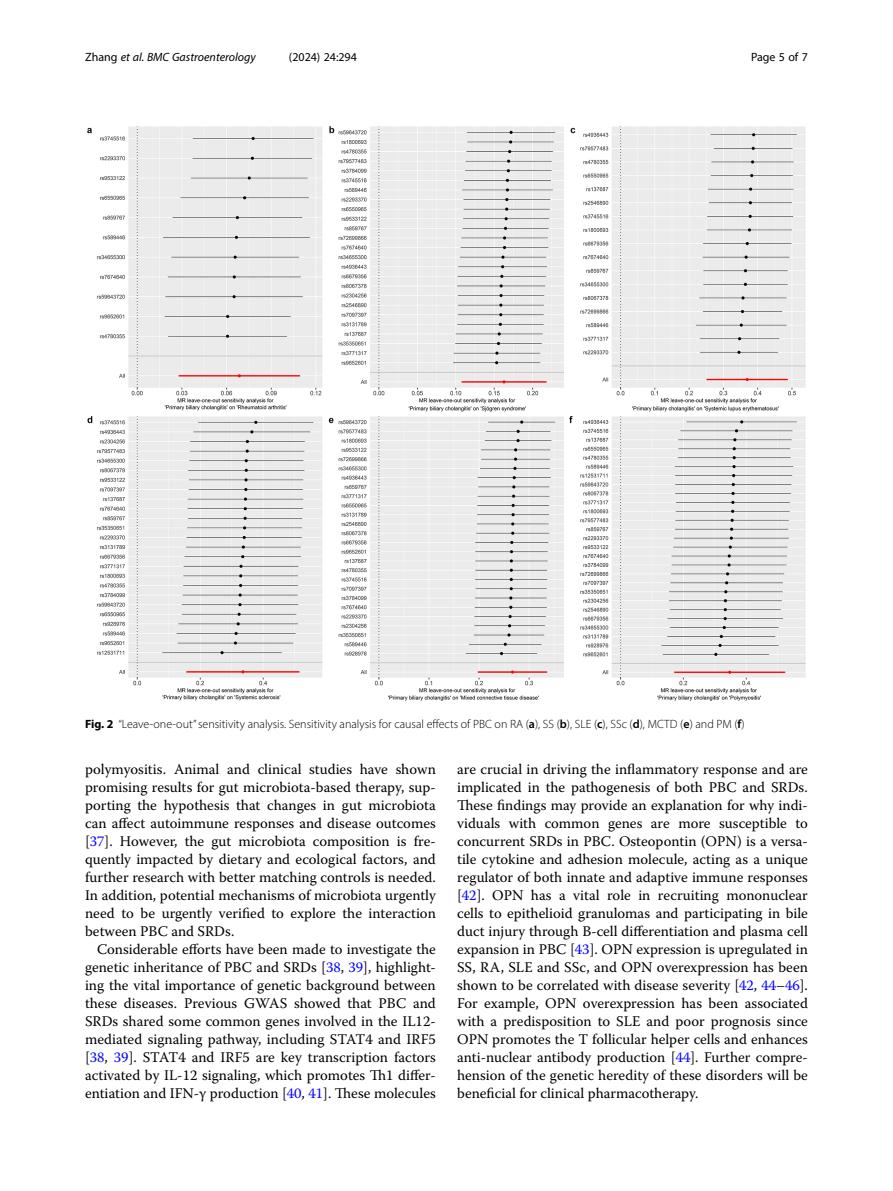
<style>
.page{position:relative;width:893px;height:1191px;background:#fff}
.page>*{position:absolute;margin:0;border:0;box-sizing:border-box;transform-origin:0 0}
.Body_Text_Indent{font:14.7px/18px "Warnock Pro";color:#000;text-align:justify}
.Figure_Caption{font:300 12px "Myriad Pro";color:#000}
.t1{font:italic 12px "Myriad Pro";color:#000}
.t2{font:12px "Myriad Pro";color:#000}
.s1{font-style:normal}
.s2{font-weight:700}
.s3{font-weight:600}
.s4{color:#00f}
</style>
<div class="page">
<img style="left:87px;top:126px;width:719px;height:575px">
<p class="t1" style="left:85px;top:50px;width:172px"><span class="s1">Zhang</span> et al. BMC Gastroenterology</p>
<p class="t2" style="left:289px;top:50px;width:70px">(2024) 24:294</p>
<p class="t2" style="left:751px;top:50px;width:58px">Page 5 of 7</p>
<p class="Figure_Caption" style="left:85px;top:716px;width:661px"><span class="s2">Fig. 2</span> “Leave-one-out” sensitivity analysis. Sensitivity analysis for causal effects of PBC on RA (<span class="s3">a</span>), SS (<span class="s3">b</span>), SLE (<span class="s3">c</span>), SSc (<span class="s3">d</span>), MCTD (<span class="s3">e</span>) and PM (<span class="s3">f</span>)</p>
<p class="Body_Text_Indent" style="left:85px;top:760px;width:352px">polymyositis. Animal and clinical studies have shown promising results for gut microbiota-based therapy, sup&shy;porting the hypothesis that changes in gut microbiota can affect autoimmune responses and disease outcomes [<span class="s4">37</span>]. However, the gut microbiota composition is fre&shy;quently impacted by dietary and ecological factors, and further research with better matching controls is needed.<br>In addition, potential mechanisms of microbiota urgently need to be urgently verified to explore the interaction between PBC and SRDs.</p>
<p class="Body_Text_Indent" style="left:85px;top:940px;width:352px;text-indent:12px">Considerable efforts have been made to investigate the genetic inheritance of PBC and SRDs [<span class="s4">38</span>, <span class="s4">39</span>], highlight&shy;ing the vital importance of genetic background between these diseases. Previous GWAS showed that PBC and SRDs shared some common genes involved in the IL12- mediated signaling pathway, including STAT4 and IRF5 [<span class="s4">38</span>, <span class="s4">39</span>]. STAT4 and IRF5 are key transcription factors activated by IL-12 signaling, which promotes Th1 differ&shy;entiation and IFN-γ production [<span class="s4">40</span>, <span class="s4">41</span>]. These molecules</p>
<p class="Body_Text_Indent" style="left:457px;top:760px;width:352px">are crucial in driving the inflammatory response and are implicated in the pathogenesis of both PBC and SRDs.<br>These findings may provide an explanation for why indi&shy;viduals with common genes are more susceptible to concurrent SRDs in PBC. Osteopontin (OPN) is a versa&shy;tile cytokine and adhesion molecule, acting as a unique regulator of both innate and adaptive immune responses [<span class="s4">42</span>]. OPN has a vital role in recruiting mononuclear cells to epithelioid granulomas and participating in bile duct injury through B-cell differentiation and plasma cell expansion in PBC [<span class="s4">43</span>]. OPN expression is upregulated in SS, RA, SLE and SSc, and OPN overexpression has been shown to be correlated with disease severity [<span class="s4">42</span>, <span class="s4">44</span>–<span class="s4">46</span>].<br>For example, OPN overexpression has been associated with a predisposition to SLE and poor prognosis since OPN promotes the T follicular helper cells and enhances anti-nuclear antibody production [<span class="s4">44</span>]. Further compre&shy;hension of the genetic heredity of these disorders will be beneficial for clinical pharmacotherapy.</p>
</div>
